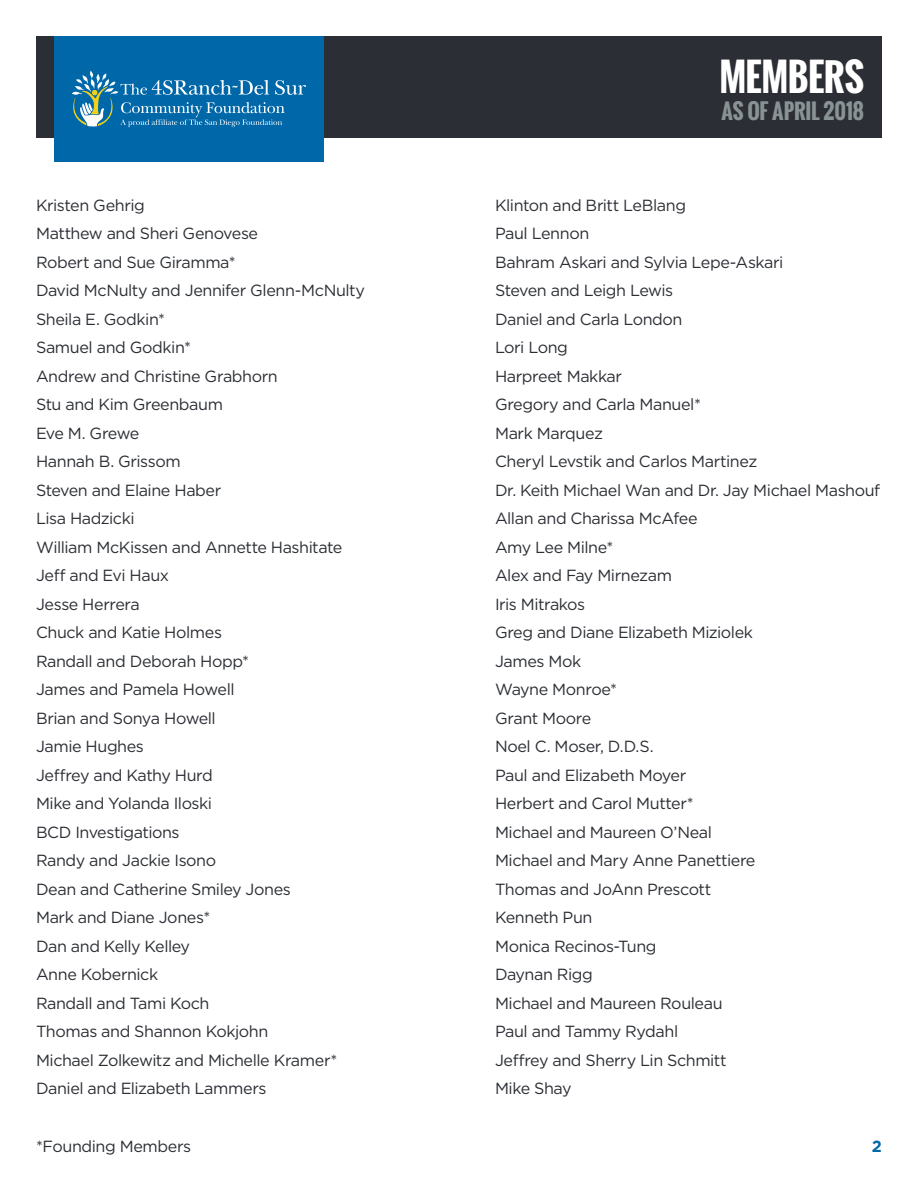
<style>
.page{position:relative;width:918px;height:1188px;background:#fff}
.page>*{position:absolute;margin:0;border:0;box-sizing:border-box;transform-origin:0 0}
.t1{font:700 37.5px "Oswald";letter-spacing:-.01em;color:#fff}
.t2{font:700 21px "Oswald";letter-spacing:-.005em;color:#899294}
.One-Sheet_-_C_-_Body{font:16.2px "Gotham";letter-spacing:-.025em;color:#2b2e34}
.One-Sheet_-_C_-_Body-2{font:16.2px "Gotham";letter-spacing:-.045em;color:#2b2e34}
.t3{font:700 16.2px "Gotham";color:#0068a9}
</style>
<div class="page">
<div style="left:36px;top:36px;width:846px;height:102px;background:#2b2e34"></div>
<div style="left:54px;top:36px;width:270px;height:126px;background:#0068a9"></div>
<svg style="left:72px;top:71px;width:234px;height:56px"></svg>
<p class="One-Sheet_-_C_-_Body" style="left:36px;top:195px;width:110px">Kristen Gehrig</p>
<p class="One-Sheet_-_C_-_Body" style="left:36px;top:223px;width:224px">Matthew and Sheri Genovese</p>
<p class="One-Sheet_-_C_-_Body" style="left:36px;top:252px;width:201px">Robert and Sue Giramma*</p>
<p class="One-Sheet_-_C_-_Body" style="left:36px;top:280px;width:331px">David McNulty and Jennifer Glenn-McNulty</p>
<p class="One-Sheet_-_C_-_Body" style="left:36px;top:309px;width:131px">Sheila E. Godkin*</p>
<p class="One-Sheet_-_C_-_Body" style="left:36px;top:337px;width:157px">Samuel and Godkin*</p>
<p class="One-Sheet_-_C_-_Body" style="left:36px;top:366px;width:243px">Andrew and Christine Grabhorn</p>
<p class="One-Sheet_-_C_-_Body" style="left:36px;top:394px;width:189px">Stu and Kim Greenbaum</p>
<p class="One-Sheet_-_C_-_Body-2" style="left:36px;top:423px;width:105px">Eve M. Grewe</p>
<p class="One-Sheet_-_C_-_Body" style="left:36px;top:451px;width:146px">Hannah B. Grissom</p>
<p class="One-Sheet_-_C_-_Body" style="left:36px;top:480px;width:187px">Steven and Elaine Haber</p>
<p class="One-Sheet_-_C_-_Body" style="left:36px;top:508px;width:100px">Lisa Hadzicki</p>
<p class="One-Sheet_-_C_-_Body" style="left:36px;top:537px;width:308px">William McKissen and Annette Hashitate</p>
<p class="One-Sheet_-_C_-_Body" style="left:36px;top:565px;width:135px">Jeff and Evi Haux</p>
<p class="One-Sheet_-_C_-_Body" style="left:36px;top:594px;width:105px">Jesse Herrera</p>
<p class="One-Sheet_-_C_-_Body" style="left:36px;top:622px;width:188px">Chuck and Katie Holmes</p>
<p class="One-Sheet_-_C_-_Body" style="left:36px;top:651px;width:215px">Randall and Deborah Hopp*</p>
<p class="One-Sheet_-_C_-_Body" style="left:36px;top:679px;width:200px">James and Pamela Howell</p>
<p class="One-Sheet_-_C_-_Body" style="left:36px;top:708px;width:181px">Brian and Sonya Howell</p>
<p class="One-Sheet_-_C_-_Body" style="left:36px;top:736px;width:110px">Jamie Hughes</p>
<p class="One-Sheet_-_C_-_Body" style="left:36px;top:765px;width:178px">Jeffrey and Kathy Hurd</p>
<p class="One-Sheet_-_C_-_Body" style="left:36px;top:793px;width:178px">Mike and Yolanda Iloski</p>
<p class="One-Sheet_-_C_-_Body" style="left:36px;top:822px;width:145px">BCD Investigations</p>
<p class="One-Sheet_-_C_-_Body" style="left:36px;top:850px;width:182px">Randy and Jackie Isono</p>
<p class="One-Sheet_-_C_-_Body" style="left:36px;top:879px;width:256px">Dean and Catherine Smiley Jones</p>
<p class="One-Sheet_-_C_-_Body" style="left:36px;top:907px;width:176px">Mark and Diane Jones*</p>
<p class="One-Sheet_-_C_-_Body" style="left:36px;top:936px;width:156px">Dan and Kelly Kelley</p>
<p class="One-Sheet_-_C_-_Body" style="left:36px;top:964px;width:124px">Anne Kobernick</p>
<p class="One-Sheet_-_C_-_Body" style="left:36px;top:993px;width:175px">Randall and Tami Koch</p>
<p class="One-Sheet_-_C_-_Body" style="left:36px;top:1021px;width:234px">Thomas and Shannon Kokjohn</p>
<p class="One-Sheet_-_C_-_Body" style="left:36px;top:1050px;width:303px">Michael Zolkewitz and Michelle Kramer*</p>
<p class="One-Sheet_-_C_-_Body" style="left:36px;top:1078px;width:232px">Daniel and Elizabeth Lammers</p>
<h1 class="t1" style="left:720px;top:49px;width:146px">MEMBERS</h1>
<p class="t2" style="left:721px;top:95px;width:144px">AS OF APRIL 2018</p>
<p class="One-Sheet_-_C_-_Body" style="left:495px;top:195px;width:193px">Klinton and Britt LeBlang</p>
<p class="One-Sheet_-_C_-_Body" style="left:495px;top:223px;width:96px">Paul Lennon</p>
<p class="One-Sheet_-_C_-_Body" style="left:495px;top:252px;width:290px">Bahram Askari and Sylvia Lepe-Askari</p>
<p class="One-Sheet_-_C_-_Body" style="left:495px;top:280px;width:180px">Steven and Leigh Lewis</p>
<p class="One-Sheet_-_C_-_Body" style="left:495px;top:309px;width:189px">Daniel and Carla London</p>
<p class="One-Sheet_-_C_-_Body" style="left:495px;top:337px;width:74px">Lori Long</p>
<p class="One-Sheet_-_C_-_Body" style="left:495px;top:366px;width:129px">Harpreet Makkar</p>
<p class="One-Sheet_-_C_-_Body" style="left:495px;top:394px;width:207px">Gregory and Carla Manuel*</p>
<p class="One-Sheet_-_C_-_Body" style="left:495px;top:423px;width:109px">Mark Marquez</p>
<p class="One-Sheet_-_C_-_Body" style="left:495px;top:451px;width:264px">Cheryl Levstik and Carlos Martinez</p>
<p class="One-Sheet_-_C_-_Body" style="left:495px;top:480px;width:387px">Dr. Keith Michael Wan and Dr. Jay Michael Mashouf</p>
<p class="One-Sheet_-_C_-_Body" style="left:495px;top:508px;width:204px">Allan and Charissa McAfee</p>
<p class="One-Sheet_-_C_-_Body" style="left:495px;top:537px;width:120px">Amy Lee Milne*</p>
<p class="One-Sheet_-_C_-_Body" style="left:495px;top:565px;width:179px">Alex and Fay Mirnezam</p>
<p class="One-Sheet_-_C_-_Body" style="left:495px;top:594px;width:92px">Iris Mitrakos</p>
<p class="One-Sheet_-_C_-_Body" style="left:495px;top:622px;width:260px">Greg and Diane Elizabeth Miziolek</p>
<p class="One-Sheet_-_C_-_Body" style="left:495px;top:651px;width:88px">James Mok</p>
<p class="One-Sheet_-_C_-_Body" style="left:495px;top:679px;width:124px">Wayne Monroe*</p>
<p class="One-Sheet_-_C_-_Body" style="left:495px;top:708px;width:98px">Grant Moore</p>
<p class="One-Sheet_-_C_-_Body" style="left:495px;top:736px;width:160px">Noel C. Moser, D.D.S.</p>
<p class="One-Sheet_-_C_-_Body" style="left:495px;top:765px;width:193px">Paul and Elizabeth Moyer</p>
<p class="One-Sheet_-_C_-_Body" style="left:495px;top:793px;width:200px">Herbert and Carol Mutter*</p>
<p class="One-Sheet_-_C_-_Body" style="left:495px;top:822px;width:219px">Michael and Maureen O’Neal</p>
<p class="One-Sheet_-_C_-_Body" style="left:495px;top:850px;width:262px">Michael and Mary Anne Panettiere</p>
<p class="One-Sheet_-_C_-_Body" style="left:495px;top:879px;width:218px">Thomas and JoAnn Prescott</p>
<p class="One-Sheet_-_C_-_Body" style="left:495px;top:907px;width:99px">Kenneth Pun</p>
<p class="One-Sheet_-_C_-_Body" style="left:495px;top:936px;width:163px">Monica Recinos-Tung</p>
<p class="One-Sheet_-_C_-_Body" style="left:495px;top:964px;width:99px">Daynan Rigg</p>
<p class="One-Sheet_-_C_-_Body" style="left:495px;top:993px;width:229px">Michael and Maureen Rouleau</p>
<p class="One-Sheet_-_C_-_Body" style="left:495px;top:1021px;width:185px">Paul and Tammy Rydahl</p>
<p class="One-Sheet_-_C_-_Body" style="left:495px;top:1050px;width:233px">Jeffrey and Sherry Lin Schmitt</p>
<p class="One-Sheet_-_C_-_Body" style="left:495px;top:1078px;width:78px">Mike Shay</p>
<p class="One-Sheet_-_C_-_Body" style="left:36px;top:1136px;width:157px">*Founding Members</p>
<p class="t3" style="left:872px;top:1136px;width:12px">2</p>
</div>
